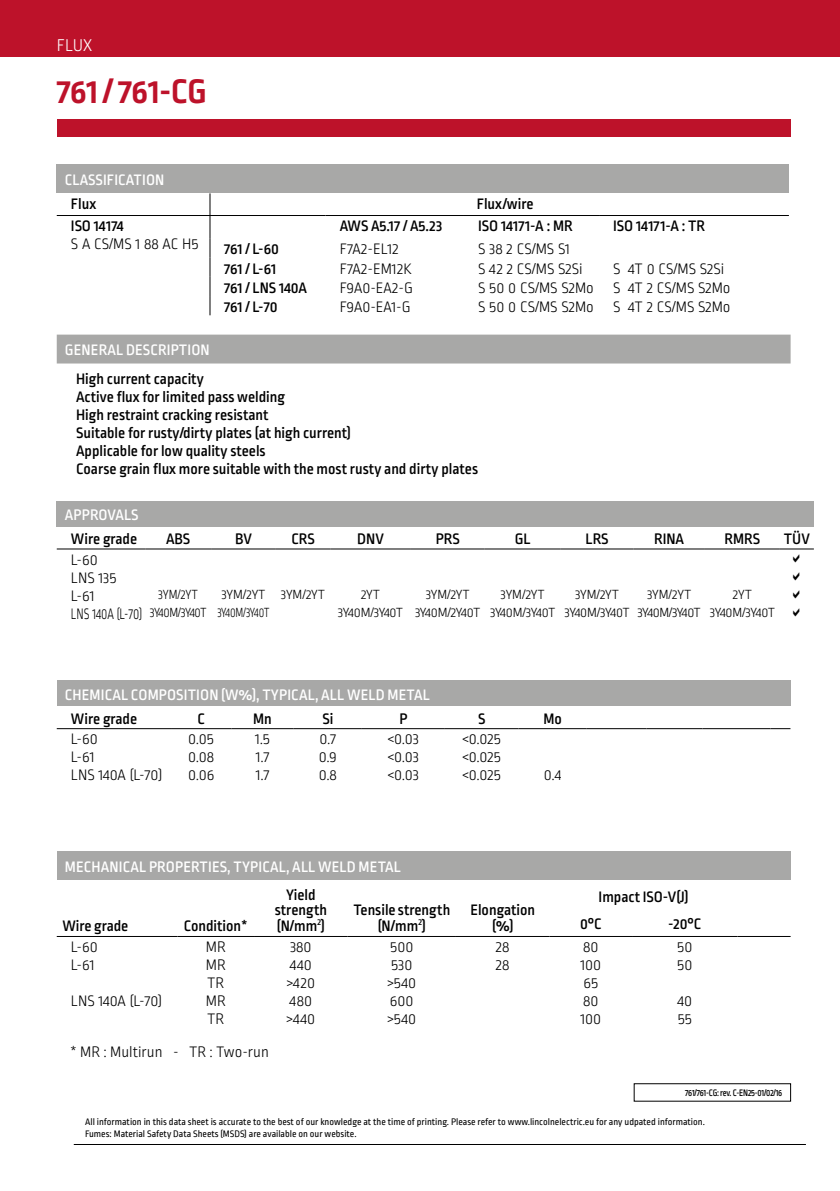
<style>
.page{position:relative;width:840px;height:1191px;background:#fff}
.page>*{position:absolute;margin:0;border:0;box-sizing:border-box;transform-origin:0 0}
.t1{font:700 36px "Ropa Sans Pro";letter-spacing:-.01em;color:#bd122a}
.t2{font:300 18px "Ropa Sans Pro";color:#fff}
.t3{font:500 16px/18px "Ropa Sans Pro";color:#000;text-align:center}
.t4{font:300 16px/18px "Ropa Sans Pro";color:#000}
.t5{font:500 16px "Ropa Sans Pro";letter-spacing:.01em;color:#fff}
.t6{font:300 14px/18px "Ropa Sans Pro";letter-spacing:-.025em;color:#000;text-align:center}
.t7{font:300 14px/18px "Ropa Sans Pro";letter-spacing:-.025em;color:#000;text-align:center;scale:.9 1}
.t8{font:10px/11.4px "Ropa Sans Pro";color:#000}
.t9{font:500 10px "Ropa Sans Pro";letter-spacing:-.02em;color:#000;scale:.87 1}
</style>
<div class="page">
<div style="left:0;top:0;width:839px;height:57px;background:#bd122a"></div>
<div style="left:57px;top:119px;width:733px;height:17px;background:#bd122a"></div>
<hr style="left:74px;top:1144px;width:731px;height:1px;background:#000">
<div style="left:57px;top:334px;width:733px;height:29px;background:#a8a8a7"></div>
<div style="left:57px;top:850px;width:733px;height:29px;background:#a8a8a7"></div>
<hr style="left:57px;top:936px;width:120px;height:1px;background:#000">
<hr style="left:177px;top:936px;width:77px;height:1px;background:#000">
<hr style="left:254px;top:936px;width:93px;height:1px;background:#000">
<hr style="left:347px;top:936px;width:108px;height:1px;background:#000">
<hr style="left:455px;top:936px;width:94px;height:1px;background:#000">
<hr style="left:549px;top:936px;width:82px;height:1px;background:#000">
<hr style="left:631px;top:936px;width:106px;height:1px;background:#000">
<hr style="left:737px;top:936px;width:53px;height:1px;background:#000">
<div style="left:57px;top:164px;width:731px;height:29px;background:#a8a8a7"></div>
<svg style="left:209px;top:193px;width:1px;height:122px"></svg>
<hr style="left:57px;top:215px;width:153px;height:1px;background:#000">
<hr style="left:210px;top:215px;width:115px;height:1px;background:#000">
<hr style="left:325px;top:215px;width:138px;height:1px;background:#000">
<hr style="left:463px;top:215px;width:135px;height:1px;background:#000">
<hr style="left:598px;top:215px;width:190px;height:1px;background:#000">
<div style="left:57px;top:680px;width:733px;height:26px;background:#a8a8a7"></div>
<hr style="left:57px;top:728px;width:114px;height:1px;background:#000">
<hr style="left:171px;top:728px;width:60px;height:1px;background:#000">
<hr style="left:231px;top:728px;width:62px;height:1px;background:#000">
<hr style="left:293px;top:728px;width:68px;height:1px;background:#000">
<hr style="left:361px;top:728px;width:83px;height:1px;background:#000">
<hr style="left:444px;top:728px;width:74px;height:1px;background:#000">
<hr style="left:518px;top:728px;width:68px;height:1px;background:#000">
<hr style="left:586px;top:728px;width:60px;height:1px;background:#000">
<hr style="left:646px;top:728px;width:56px;height:1px;background:#000">
<hr style="left:702px;top:728px;width:68px;height:1px;background:#000">
<svg style="left:770px;top:728px;width:20px;height:1px"></svg>
<div style="left:57px;top:501px;width:756px;height:26px;background:#a8a8a7"></div>
<hr style="left:57px;top:548px;width:88px;height:1px;background:#000">
<hr style="left:145px;top:548px;width:66px;height:1px;background:#000">
<hr style="left:211px;top:548px;width:65px;height:1px;background:#000">
<hr style="left:276px;top:548px;width:54px;height:1px;background:#000">
<hr style="left:330px;top:548px;width:80px;height:1px;background:#000">
<hr style="left:410px;top:548px;width:74px;height:1px;background:#000">
<hr style="left:484px;top:548px;width:76px;height:1px;background:#000">
<hr style="left:560px;top:548px;width:73px;height:1px;background:#000">
<hr style="left:633px;top:548px;width:71px;height:1px;background:#000">
<hr style="left:704px;top:548px;width:75px;height:1px;background:#000">
<hr style="left:779px;top:548px;width:34px;height:1px;background:#000">
<p class="t2" style="left:57px;top:36px;width:37px">FLUX</p>
<h1 class="t1" style="left:57px;top:70px;width:151px">761 / 761-CG</h1>
<p class="t5" style="left:65px;top:171px;width:101px">CLASSIFICATION</p>
<p class="t3" style="left:71px;top:196px;width:27px">Flux</p>
<p class="t3" style="left:476px;top:196px;width:58px">Flux/wire</p>
<p class="t3" style="left:71px;top:218px;width:54px">ISO 14174</p>
<p class="t4" style="left:71px;top:236px;width:129px">S A CS/MS 1 88 AC H5</p>
<p class="t3" style="left:339px;top:218px;width:104px">AWS A5.17 / A5.23</p>
<p class="t3" style="left:478px;top:218px;width:96px">ISO 14171-A : MR</p>
<p class="t3" style="left:613px;top:218px;width:93px">ISO 14171-A : TR</p>
<p class="t3" style="left:224px;top:241px;width:56px">761 / L-60</p>
<p class="t4" style="left:339px;top:241px;width:60px">F7A2-EL12</p>
<p class="t4" style="left:478px;top:241px;width:93px">S 38 2 CS/MS S1</p>
<p class="t3" style="left:224px;top:260px;width:53px">761 / L-61</p>
<p class="t4" style="left:339px;top:260px;width:73px">F7A2-EM12K</p>
<p class="t4" style="left:478px;top:260px;width:106px">S 42 2 CS/MS S2Si</p>
<p class="t4" style="left:613px;top:260px;width:112px">S 4T 0 CS/MS S2Si</p>
<p class="t3" style="left:224px;top:279px;width:84px">761 / LNS 140A</p>
<p class="t4" style="left:339px;top:280px;width:75px">F9A0-EA2-G</p>
<p class="t4" style="left:478px;top:280px;width:254px">S 50 0 CS/MS S2Mo S 4T 2 CS/MS S2Mo</p>
<p class="t3" style="left:224px;top:299px;width:55px">761 / L-70</p>
<p class="t4" style="left:339px;top:299px;width:72px">F9A0-EA1-G</p>
<p class="t4" style="left:478px;top:299px;width:254px">S 50 0 CS/MS S2Mo S 4T 2 CS/MS S2Mo</p>
<p class="t5" style="left:65px;top:341px;width:146px">GENERAL DESCRIPTION</p>
<p class="t3" style="left:76px;top:371px;width:403px;text-align:left">High current capacity<br>Active flux for limited pass welding<br>High restraint cracking resistant<br>Suitable for rusty/dirty plates (at high current)<br>Applicable for low quality steels<br>Coarse grain flux more suitable with the most rusty and dirty plates</p>
<p class="t5" style="left:65px;top:506px;width:75px">APPROVALS</p>
<p class="t3" style="left:71px;top:531px;width:68px">Wire grade</p>
<p class="t3" style="left:166px;top:531px;width:26px">ABS</p>
<p class="t3" style="left:235px;top:531px;width:18px">BV</p>
<p class="t3" style="left:291px;top:531px;width:25px">CRS</p>
<p class="t3" style="left:357px;top:531px;width:28px">DNV</p>
<p class="t3" style="left:435px;top:531px;width:26px">PRS</p>
<p class="t3" style="left:514px;top:531px;width:17px">GL</p>
<p class="t3" style="left:585px;top:531px;width:25px">LRS</p>
<p class="t3" style="left:653px;top:531px;width:31px">RINA</p>
<p class="t3" style="left:724px;top:531px;width:37px">RMRS</p>
<p class="t3" style="left:783px;top:531px;width:27px">TÜV</p>
<p class="t4" style="left:71px;top:551px;width:73px">L-60<br>LNS 135<br>L-61<br>LNS 140A (L-70)</p>
<p class="t7" style="left:150px;top:586px;width:65px">3YM/2YT<br>3Y40M/3Y40T</p>
<p class="t6" style="left:217px;top:586px;width:54px;text-align:left">3YM/2YT<br>3Y40M/3Y40T</p>
<p class="t6" style="left:281px;top:586px;width:46px">3YM/2YT</p>
<p class="t6" style="left:338px;top:586px;width:67px">2YT<br>3Y40M/3Y40T</p>
<p class="t6" style="left:415px;top:586px;width:67px">3YM/2YT<br>3Y40M/2Y40T</p>
<p class="t6" style="left:490px;top:586px;width:67px">3YM/2YT<br>3Y40M/3Y40T</p>
<p class="t6" style="left:564px;top:586px;width:67px">3YM/2YT<br>3Y40M/3Y40T</p>
<p class="t6" style="left:637px;top:586px;width:65px">3YM/2YT<br>3Y40M/3Y40T</p>
<p class="t6" style="left:709px;top:586px;width:67px">2YT<br>3Y40M/3Y40T</p>
<p class="t5" style="left:65px;top:685px;width:366px">CHEMICAL COMPOSITION (W%), TYPICAL, ALL WELD METAL</p>
<p class="t3" style="left:71px;top:710px;width:68px">Wire grade</p>
<p class="t3" style="left:197px;top:710px;width:9px">C</p>
<p class="t3" style="left:253px;top:710px;width:20px">Mn</p>
<p class="t3" style="left:322px;top:710px;width:12px">Si</p>
<p class="t3" style="left:399px;top:710px;width:10px">P</p>
<p class="t3" style="left:478px;top:710px;width:9px">S</p>
<p class="t3" style="left:543px;top:710px;width:20px">Mo</p>
<p class="t4" style="left:71px;top:731px;width:93px">L-60<br>L-61<br>LNS 140A (L-70)</p>
<p class="t4" style="left:188px;top:731px;width:28px;text-align:justify">0.05<br>0.08<br>0.06</p>
<p class="t4" style="left:255px;top:731px;width:16px;text-align:justify">1.5<br>1.7<br>1.7</p>
<p class="t4" style="left:318px;top:731px;width:20px;text-align:justify">0.7<br>0.9<br>0.8</p>
<p class="t4" style="left:387px;top:731px;width:33px;text-align:justify">&lt;0.03 &lt;0.03 &lt;0.03</p>
<p class="t4" style="left:462px;top:731px;width:40px;text-align:justify">&lt;0.025 &lt;0.025 &lt;0.025</p>
<p class="t4" style="left:543px;top:767px;width:19px">0.4</p>
<p class="t5" style="left:65px;top:857px;width:337px">MECHANICAL PROPERTIES, TYPICAL, ALL WELD METAL</p>
<p class="t3" style="left:62px;top:917px;width:67px">Wire grade</p>
<p class="t3" style="left:184px;top:917px;width:65px">Condition*</p>
<p class="t3" style="left:274px;top:888px;width:54px;line-height:15.4px">Yield strength (N/mm<sup>2</sup>)</p>
<p class="t3" style="left:353px;top:903px;width:98px;line-height:15.4px">Tensile strength (N/mm<sup>2</sup>)</p>
<p class="t3" style="left:470px;top:903px;width:66px;line-height:15.4px">Elongation (%)</p>
<p class="t3" style="left:579px;top:885px;width:110px;line-height:26.2px;text-align:left;text-indent:19px">Impact ISO-V(J)<br>0°C</p>
<p class="t3" style="left:667px;top:915px;width:35px">-20°C</p>
<p class="t4" style="left:71px;top:939px;width:28px">L-60<br>L-61</p>
<p class="t4" style="left:71px;top:993px;width:93px">LNS 140A (L-70)</p>
<p class="t4" style="left:206px;top:939px;width:21px;text-align:justify">MR MR TR MR TR</p>
<p class="t4" style="left:286px;top:939px;width:30px">380<br>440 &gt;420<br>480 &gt;440</p>
<p class="t4" style="left:387px;top:939px;width:30px">500<br>530 &gt;540<br>600 &gt;540</p>
<p class="t4" style="left:495px;top:939px;width:15px">28<br>28</p>
<p class="t4" style="left:580px;top:939px;width:22px">80<br>100<br>65<br>80<br>100</p>
<p class="t4" style="left:677px;top:939px;width:17px">50<br>50</p>
<p class="t4" style="left:677px;top:993px;width:16px">40<br>55</p>
<p class="t4" style="left:70px;top:1044px;width:200px">* MR : Multirun - TR : Two-run</p>
<p class="t9" style="left:684px;top:1087px;width:113px">761/761-CG: rev. C-EN25-01/02/16</p>
<p class="t8" style="left:85px;top:1116px;width:621px">All information in this data sheet is accurate to the best of our knowledge at the time of printing. Please refer to www.lincolnelectric.eu for any udpated information.<br>Fumes: Material Safety Data Sheets (MSDS) are available on our website.</p>
</div>
